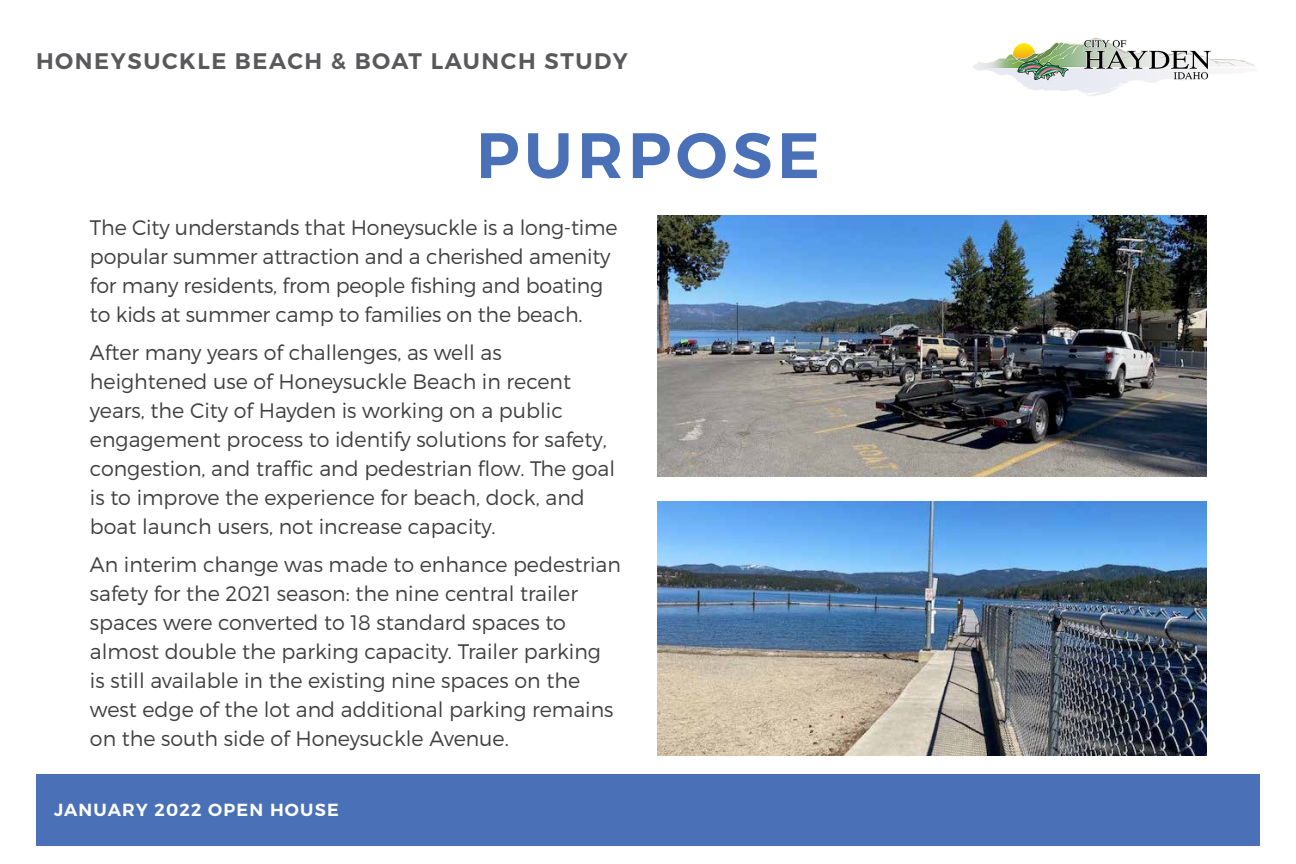
<style>
.page{position:relative;width:1296px;height:864px;background:#fff}
.page>*{position:absolute;margin:0;border:0;box-sizing:border-box;transform-origin:0 0}
.t1{font:64px "Trueno S Bd";letter-spacing:.07em;color:#4a70b8}
.t2{font:22.5px "Trueno S Bd";letter-spacing:.07em;color:#59595c}
.t3{font:21px/29px "Trueno Lt";color:#404042}
.t4{font:17.5px "Trueno S Bd";letter-spacing:.07em;color:#fff}
</style>
<div class="page">
<img style="left:973px;top:37px;width:283px;height:59px">
<div style="left:36px;top:774px;width:1224px;height:72px;background:#4a70b8"></div>
<img style="left:657px;top:215px;width:549px;height:261px">
<img style="left:657px;top:502px;width:549px;height:254px">
<p class="t2" style="left:36px;top:47px;width:593px">HONEYSUCKLE BEACH &amp; BOAT LAUNCH STUDY</p>
<h1 class="t1" style="left:476px;top:116px;width:345px">PURPOSE</h1>
<p class="t3" style="left:90px;top:213px;width:529px">The City understands that Honeysuckle is a long-time popular summer attraction and a cherished amenity for many residents, from people fishing and boating to kids at summer camp to families on the beach.</p>
<p class="t3" style="left:90px;top:338px;width:527px">After many years of challenges, as well as heightened use of Honeysuckle Beach in recent years, the City of Hayden is working on a public engagement process to identify solutions for safety, congestion, and traffic and pedestrian flow. The goal is to improve the experience for beach, dock, and boat launch users, not increase capacity.</p>
<p class="t3" style="left:90px;top:550px;width:533px">An interim change was made to enhance pedestrian safety for the 2021 season: the nine central trailer spaces were converted to 18 standard spaces to almost double the parking capacity. Trailer parking is still available in the existing nine spaces on the west edge of the lot and additional parking remains on the south side of Honeysuckle Avenue.</p>
<p class="t4" style="left:54px;top:799px;width:286px">JANUARY 2022 OPEN HOUSE</p>
</div>
